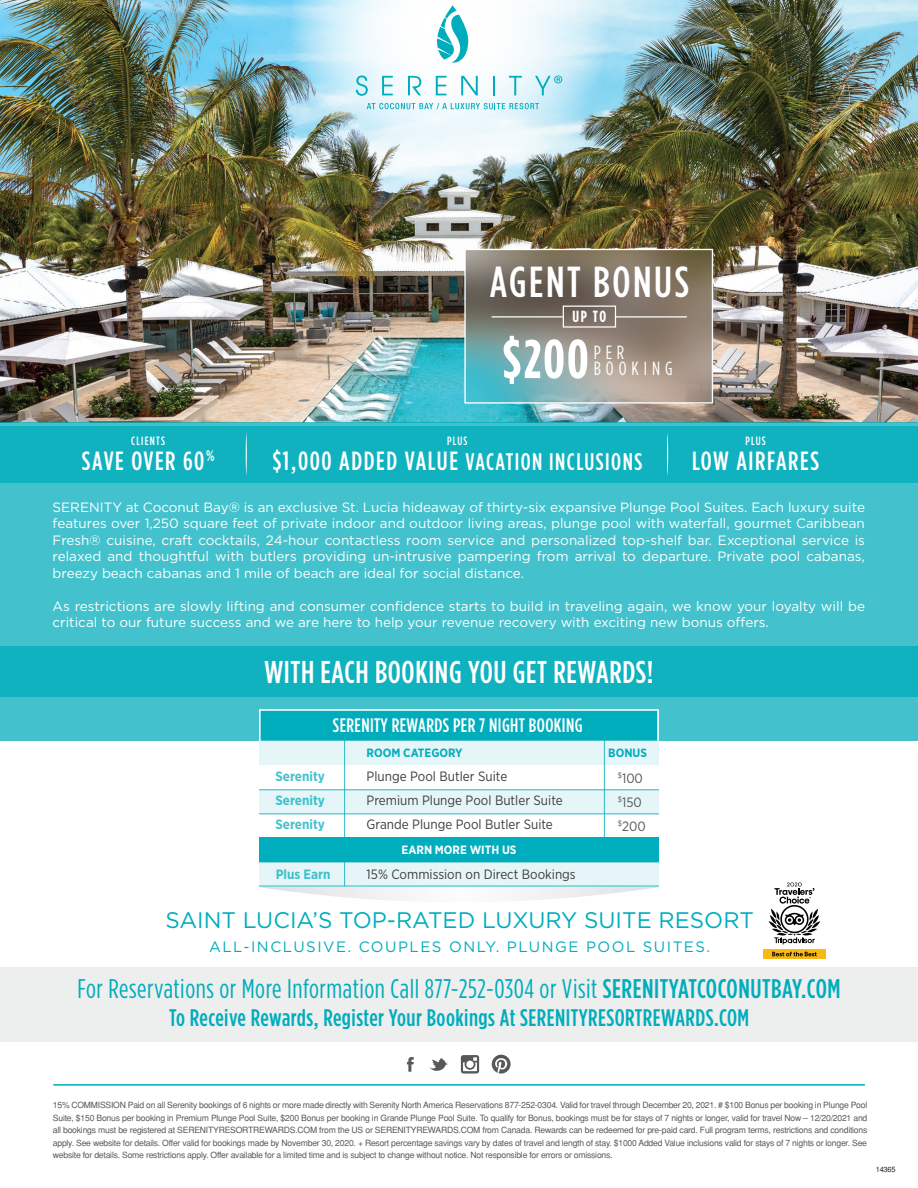
<style>
.page{position:relative;width:918px;height:1188px;background:#fff}
.page>*{position:absolute;margin:0;border:0;box-sizing:border-box;transform-origin:0 0}
.t1{font:700 condensed 54.75px "Gotham HTF";color:#fff}
.t2{font:500 condensed 43.35px "Gotham HTF";letter-spacing:.06em;color:#fff}
.t3{font:500 condensed 31.5px "Gotham HTF";letter-spacing:.02em;color:#fff}
.t4{font:condensed 27px "Gotham HTF";letter-spacing:.02em;color:#00adbc}
.t5{font:500 condensed 26.4px "Gotham HTF";letter-spacing:.06em;color:#fff}
.t6{font:500 condensed 24px "Gotham HTF";letter-spacing:.02em;color:#00adbc}
.t7{font:500 condensed 24px "Gotham HTF";letter-spacing:.06em;color:#fff}
.t8{font:22.5px "Gotham HTF";color:#00adbc}
.t9{font:500 condensed 19.5px "Gotham HTF";letter-spacing:.02em;color:#fff}
.t10{font:condensed 19.05px "Gotham HTF";letter-spacing:.26em;color:#fff}
.t11{font:700 condensed 16.05px "Gotham HTF";color:#fff}
.t12{font:15px "Gotham HTF";letter-spacing:.1em;color:#00adbc}
.t13{font:13.5px/16.5px "Gotham HTF";color:#fff;text-align:justify}
.t14{font:13.5px/24px "Gotham Narrow";color:#3e3e3f}
.t15{font:700 13.5px/24px "Gotham Narrow";color:#00adbc;text-align:justify}
.t16{font:13.5px/24px "Gotham Narrow";color:#57585a}
.t17{font:700 12px "Gotham Narrow";color:#00adbc}
.t18{font:500 condensed 12px "Gotham HTF";letter-spacing:.1em;color:#fff}
.t19{font:700 12px "Gotham Narrow";color:#fff}
.t20{font:condensed 10.5px/12.6px "Helvetica";letter-spacing:-.02em;color:#57585a;text-align:justify}
.t21{font:condensed 9px "Helvetica";letter-spacing:-.02em;color:#231f20}
.s1{font-size:26.4px}
.s2{font-weight:500}
</style>
<div class="page">
<img style="left:0;top:0;width:918px;height:422px">
<img style="left:290px;top:0;width:318px;height:186px">
<svg style="left:356px;top:75px;width:12px;height:21px"></svg>
<svg style="left:382px;top:76px;width:11px;height:19px"></svg>
<svg style="left:408px;top:76px;width:13px;height:19px"></svg>
<svg style="left:436px;top:76px;width:11px;height:19px"></svg>
<svg style="left:461px;top:76px;width:17px;height:19px"></svg>
<svg style="left:493px;top:76px;width:2px;height:19px"></svg>
<svg style="left:509px;top:76px;width:13px;height:19px"></svg>
<svg style="left:367px;top:103px;width:172px;height:6px"></svg>
<svg style="left:437px;top:5px;width:31px;height:58px"></svg>
<svg style="left:535px;top:75px;width:27px;height:20px"></svg>
<div style="left:0;top:422px;width:918px;height:319px;background:#43c2cd"></div>
<img style="left:466px;top:251px;width:245px;height:151px">
<hr style="left:492px;top:316px;width:71px;height:2px;background:#fff">
<hr style="left:616px;top:316px;width:71px;height:2px;background:#fff">
<div style="left:563px;top:306px;width:53px;height:22px;border:1px solid #fff"></div>
<div style="left:464px;top:249px;width:249px;height:155px;border:1px solid #fff"></div>
<svg style="left:749px;top:274px;width:14px;height:11px"></svg>
<hr style="left:53px;top:1084px;width:812px;height:2px;background:#00adbc">
<div style="left:0;top:967px;width:918px;height:74px;background:#edeeee"></div>
<svg style="left:429px;top:1058px;width:19px;height:13px"></svg>
<svg style="left:407px;top:1057px;width:7px;height:15px"></svg>
<svg style="left:461px;top:1055px;width:18px;height:19px"></svg>
<svg style="left:492px;top:1055px;width:19px;height:19px"></svg>
<svg style="left:259px;top:709px;width:400px;height:32px;background:#11b2c0"></svg>
<div style="left:259px;top:790px;width:400px;height:24px;background:#e6f6f8"></div>
<div style="left:259px;top:741px;width:400px;height:24px;background:#e6f6f8"></div>
<hr style="left:344px;top:740px;width:1px;height:122px;background:#00adbc">
<hr style="left:259px;top:789px;width:400px;height:1px;background:#00adbc">
<hr style="left:259px;top:813px;width:400px;height:1px;background:#00adbc">
<hr style="left:604px;top:740px;width:1px;height:122px;background:#00adbc">
<svg style="left:259px;top:824px;width:400px;height:77px"></svg>
<hr style="left:259px;top:861px;width:400px;height:2px;background:#00adbc">
<hr style="left:259px;top:885px;width:400px;height:2px;background:#00adbc">
<div style="left:0;top:427px;width:918px;height:56px;background:#11b2c0"></div>
<svg style="left:246px;top:433px;width:1px;height:43px"></svg>
<svg style="left:667px;top:433px;width:1px;height:43px"></svg>
<div style="left:0;top:647px;width:918px;height:50px;background:#11b2c0"></div>
<div style="left:763px;top:949px;width:63px;height:10px;background:#fab813"></div>
<svg style="left:772px;top:952px;width:45px;height:4px"></svg>
<svg style="left:769px;top:882px;width:51px;height:62px"></svg>
<h2 class="t2" style="left:490px;top:258px;width:201px">AGENT BONUS</h2>
<h3 class="t11" style="left:573px;top:307px;width:35px">UP TO</h3>
<p class="t18" style="left:131px;top:434px;width:35px">CLIENTS</p>
<h3 class="t5" style="left:82px;top:446px;width:134px">SAVE OVER 60<sup>%</sup></h3>
<h1 class="t1" style="left:502px;top:328px;width:88px">$200</h1>
<h3 class="t10" style="left:594px;top:342px;width:32px">PER</h3>
<h3 class="t10" style="left:594px;top:358px;width:81px">BOOKING</h3>
<p class="t18" style="left:447px;top:434px;width:22px">PLUS</p>
<h3 class="t7" style="left:272px;top:449px;width:371px"><span class="s1">$1,000 ADDED VALUE</span> VACATION INCLUSIONS</h3>
<p class="t18" style="left:745px;top:434px;width:22px">PLUS</p>
<h3 class="t5" style="left:692px;top:446px;width:128px">LOW AIRFARES</h3>
<p class="t13" style="left:53px;top:498px;width:814px">SERENITY at Coconut Bay® is an exclusive St. Lucia hideaway of thirty-six expansive Plunge Pool Suites. Each luxury suite features over 1,250 square feet of private indoor and outdoor living areas, plunge pool with waterfall, gourmet Caribbean Fresh® cuisine, craft cocktails, 24-hour contactless room service and personalized top-shelf bar. Exceptional service is relaxed and thoughtful with butlers providing un-intrusive pampering from arrival to departure. Private pool cabanas, breezy beach cabanas and 1 mile of beach are ideal for social distance.</p>
<p class="t13" style="left:53px;top:597px;width:814px">As restrictions are slowly lifting and consumer confidence starts to build in traveling again, we know your loyalty will be critical to our future success and we are here to help your revenue recovery with exciting new bonus offers.</p>
<h3 class="t3" style="left:264px;top:655px;width:391px">WITH EACH BOOKING YOU GET REWARDS!</h3>
<h3 class="t9" style="left:333px;top:715px;width:251px">SERENITY REWARDS PER 7 NIGHT BOOKING</h3>
<p class="t17" style="left:367px;top:745px;width:98px">ROOM CATEGORY</p>
<p class="t17" style="left:608px;top:745px;width:40px">BONUS</p>
<p class="t15" style="left:276px;top:764px;width:51px">Serenity Serenity Serenity</p>
<p class="t14" style="left:367px;top:764px;width:198px">Plunge Pool Butler Suite<br>Premium Plunge Pool Butler Suite<br>Grande Plunge Pool Butler Suite</p>
<p class="t16" style="left:618px;top:766px;width:29px"><sup>$</sup>100 <sup>$</sup>150 <sup>$</sup>200</p>
<p class="t15" style="left:276px;top:862px;width:56px">Plus Earn</p>
<p class="t14" style="left:367px;top:862px;width:211px">15% Commission on Direct Bookings</p>
<p class="t19" style="left:402px;top:842px;width:116px">EARN MORE WITH US</p>
<h3 class="t8" style="left:165px;top:907px;width:590px">SAINT LUCIA’S TOP-RATED LUXURY SUITE RESORT</h3>
<h3 class="t12" style="left:209px;top:938px;width:503px">ALL-INCLUSIVE. COUPLES ONLY. PLUNGE POOL SUITES.</h3>
<h3 class="t4" style="left:78px;top:974px;width:764px">For Reservations or More Information Call 877-252-0304 or Visit <span class="s2">SERENITYATCOCONUTBAY.COM</span></h3>
<h3 class="t6" style="left:169px;top:1004px;width:582px">To Receive Rewards, Register Your Bookings At SERENITYRESORTREWARDS.COM</h3>
<p class="t20" style="left:53px;top:1099px;width:816px">15% COMMISSION Paid on all Serenity bookings of 6 nights or more made directly with Serenity North America Reservations 877-252-0304. Valid for travel through December 20, 2021. # $100 Bonus per booking in Plunge Pool Suite, $150 Bonus per booking in Premium Plunge Pool Suite, $200 Bonus per booking in Grande Plunge Pool Suite. To qualify for Bonus, bookings must be for stays of 7 nights or longer, valid for travel Now – 12/20/2021 and all bookings must be registered at SERENITYRESORTREWARDS.COM from the US or SERENITYREWARDS.COM from Canada. Rewards can be redeemed for pre-paid card. Full program terms, restrictions and conditions apply. See website for details. Offer valid for bookings made by November 30, 2020. + Resort percentage savings vary by dates of travel and length of stay. $1000 Added Value inclusions valid for stays of 7 nights or longer. See website for details. Some restrictions apply. Offer available for a limited time and is subject to change without notice. Not responsible for errors or omissions.</p>
<p class="t21" style="left:876px;top:1165px;width:21px">14365</p>
</div>
